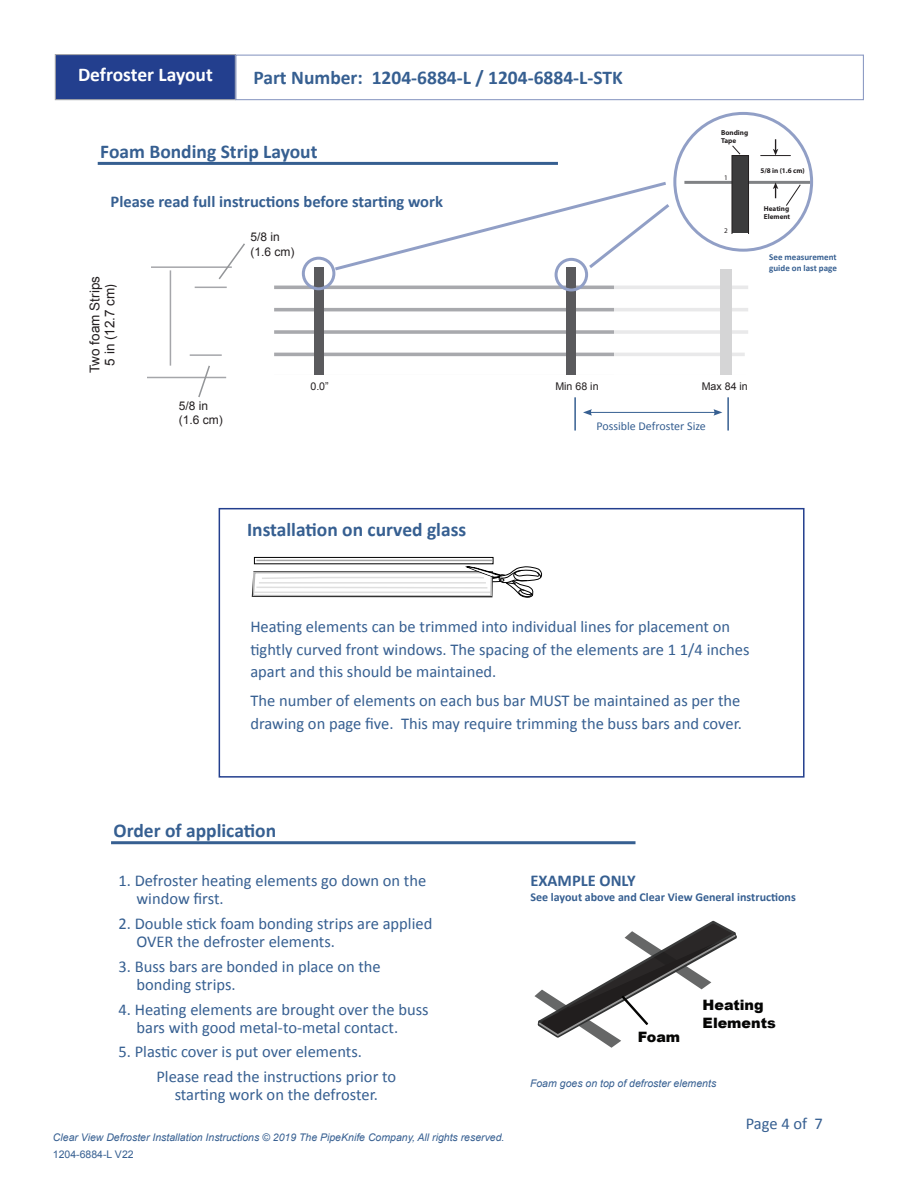
<style>
.page{position:relative;width:918px;height:1188px;background:#fff}
.page>*{position:absolute;margin:0;border:0;box-sizing:border-box;transform-origin:0 0}
.t1{font:700 19.5px "Calibri";color:#365f91}
.t2{font:700 19.5px "Calibri";color:#fff}
.t3{font:16.5px/18px "Calibri";color:#365f91}
.t4{font:700 16.5px "Calibri";color:#365f91}
.t5{font:900 14.25px/17.2px "Arial";color:#050504}
.t6{font:13.5px/15px "Arial";color:#231f20;text-align:center}
.t7{font:700 12px "Calibri";color:#365f91}
.t8{font:12px/14.4px "Arial";color:#231f20}
.t9{font:12px "Calibri";color:#365f91}
.t10{font:10.65px "Arial";color:#231f20}
.t11{font:italic 10.5px "Arial";color:#365f91}
.t12{font:10.5px "Arial";color:#365f91}
.t13{font:700 9px/10.8px "Calibri";color:#365f91}
.t14{font:700 7.2px/8.6px "Myriad Pro";color:#231f20}
.t15{font:7.2px "Myriad Pro";color:#231f20}
.s1{font-family:"Calibri"}
</style>
<div class="page">
<div style="left:55px;top:55px;width:180px;height:45px;background:#233f8e"></div>
<div style="left:55px;top:54px;width:181px;height:46px;border:1px solid #a5a6aa"></div>
<div style="left:235px;top:55px;width:629px;height:45px;border:1px solid #8f9dc5"></div>
<hr style="left:274px;top:286px;width:474px;height:3px;background:#a8a9ad">
<hr style="left:274px;top:308px;width:474px;height:3px;background:#a8a9ad">
<svg style="left:274px;top:330px;width:340px;height:4px"></svg>
<hr style="left:274px;top:353px;width:471px;height:3px;background:#a8a9ad">
<hr style="left:151px;top:266px;width:81px;height:2px;background:#a5a6aa">
<hr style="left:145px;top:377px;width:81px;height:1px;background:#a5a6aa">
<hr style="left:98px;top:162px;width:460px;height:3px;background:#365f91">
<div style="left:111px;top:819px;width:268px;height:26px;border:3px solid #fff"></div>
<hr style="left:111px;top:841px;width:525px;height:3px;background:#365f91">
<hr style="left:190px;top:354px;width:32px;height:2px;background:#a5a6aa">
<hr style="left:195px;top:287px;width:32px;height:1px;background:#a5a6aa">
<svg style="left:197px;top:365px;width:14px;height:33px"></svg>
<svg style="left:217px;top:243px;width:28px;height:37px"></svg>
<div style="left:314px;top:267px;width:10px;height:231px;background:#5a5a5d"></div>
<div style="left:566px;top:267px;width:10px;height:461px;background:#5a5a5d"></div>
<div style="left:614px;top:263px;width:181px;height:475px;background:#fff"></div>
<hr style="left:170px;top:270px;width:1px;height:96px;background:#a5a6aa">
<svg style="left:534px;top:921px;width:203px;height:127px"></svg>
<hr style="left:684px;top:181px;width:126px;height:3px;background:#808285">
<hr style="left:760px;top:155px;width:31px;height:1px;background:#231f20">
<svg style="left:773px;top:139px;width:5px;height:16px"></svg>
<svg style="left:773px;top:182px;width:5px;height:16px"></svg>
<svg style="left:732px;top:145px;width:17px;height:88px"></svg>
<svg style="left:786px;top:184px;width:15px;height:22px"></svg>
<div style="left:302px;top:257px;width:33px;height:33px;border:3px solid #919fc6;border-radius:50%"></div>
<div style="left:673px;top:112px;width:140px;height:140px;border:3px solid #919fc6;border-radius:50%"></div>
<svg style="left:332px;top:182px;width:338px;height:91px"></svg>
<div style="left:234px;top:375px;width:547px;height:390px;background:#fff"></div>
<div style="left:555px;top:258px;width:33px;height:33px;border:3px solid #919fc6;border-radius:50%"></div>
<hr style="left:574px;top:397px;width:2px;height:34px;background:#365f91">
<hr style="left:727px;top:397px;width:2px;height:34px;background:#365f91">
<hr style="left:590px;top:412px;width:126px;height:1px;background:#365f91">
<svg style="left:583px;top:409px;width:9px;height:7px"></svg>
<svg style="left:713px;top:409px;width:9px;height:7px"></svg>
<svg style="left:251px;top:566px;width:292px;height:32px"></svg>
<hr style="left:256px;top:560px;width:236px;height:1px;background:#333">
<div style="left:254px;top:557px;width:239px;height:7px;border:1px solid #000"></div>
<div style="left:219px;top:508px;width:586px;height:270px;border:2px solid #233f8e"></div>
<p class="t2" style="left:78px;top:67px;width:136px">Defroster Layout</p>
<p class="t1" style="left:253px;top:70px;width:371px">Part Number: 1204-6884-L / 1204-6884-L-STK</p>
<p class="t1" style="left:100px;top:139px;width:219px">Foam Bonding Strip Layout</p>
<p class="t4" style="left:111px;top:191px;width:334px">Please read full instructions before starting work</p>
<p class="t6" style="left:88px;top:373px;width:98px;rotate:-90deg">Two foam Strips<br>5 in (12.7 cm<span class="s1">)</span></p>
<p class="t8" style="left:250px;top:231px;width:46px">5/8 in (1.6 cm)</p>
<p class="t14" style="left:721px;top:129px;width:29px">Bonding<br>Tape</p>
<p class="t15" style="left:724px;top:173px;width:5px">1</p>
<p class="t15" style="left:724px;top:226px;width:5px">2</p>
<p class="t8" style="left:179px;top:400px;width:46px">5/8 in (1.6 cm)</p>
<p class="t10" style="left:310px;top:383px;width:20px">0.0”</p>
<p class="t10" style="left:555px;top:383px;width:45px">Min 68 in</p>
<p class="t10" style="left:702px;top:383px;width:48px">Max 84 in</p>
<p class="t9" style="left:596px;top:421px;width:111px">Possible Defroster Size</p>
<p class="t14" style="left:760px;top:167px;width:46px">5/8 in (1.6 cm)</p>
<p class="t14" style="left:764px;top:205px;width:28px">Heating<br>Element</p>
<p class="t13" style="left:769px;top:252px;width:69px">See measurement guide on last page</p>
<p class="t1" style="left:247px;top:517px;width:221px">Installation on curved glass</p>
<p class="t3" style="left:250px;top:615px;width:501px;line-height:22.5px">Heating elements can be trimmed into individual lines for placement on tightly curved front windows. The spacing of the elements are 1 1/4 inches apart and this should be maintained.</p>
<p class="t3" style="left:250px;top:691px;width:493px;line-height:22.5px">The number of elements on each bus bar MUST be maintained as per the drawing on page five. This may require trimming the buss bars and cover.</p>
<p class="t1" style="left:114px;top:818px;width:164px">Order of application</p>
<p class="t3" style="left:136px;top:872px;width:291px;text-indent:-18px">1. Defroster heating elements go down on the window first.</p>
<p class="t3" style="left:136px;top:915px;width:297px;text-indent:-18px">2. Double stick foam bonding strips are applied<br>OVER the defroster elements.</p>
<p class="t3" style="left:136px;top:958px;width:246px;text-indent:-18px">3. Buss bars are bonded in place on the bonding strips.</p>
<p class="t3" style="left:136px;top:1000px;width:294px;text-indent:-18px">4. Heating elements are brought over the buss bars with good metal-to-metal contact.</p>
<p class="t3" style="left:156px;top:1040px;width:241px;line-height:24.8px;text-indent:-38px">5. Plastic cover is put over elements.<br>Please read the instructions prior to</p>
<p class="t3" style="left:175px;top:1086px;width:205px">starting work on the defroster.</p>
<p class="t11" style="left:53px;top:1134px;width:453px">Clear View Defroster Installation Instructions © 2019 The PipeKnife Company, All rights reserved.</p>
<p class="t12" style="left:53px;top:1150px;width:82px">1204-6884-L V22</p>
<p class="t4" style="left:530px;top:870px;width:107px">EXAMPLE ONLY</p>
<p class="t7" style="left:530px;top:889px;width:267px">See layout above and Clear View General instructions</p>
<p class="t5" style="left:638px;top:1029px;width:44px">Foam</p>
<p class="t5" style="left:703px;top:998px;width:75px">Heating<br>Elements</p>
<p class="t11" style="left:530px;top:1080px;width:188px">Foam goes on top of defroster elements</p>
<p class="t3" style="left:746px;top:1116px;width:79px">Page 4 of 7</p>
</div>
